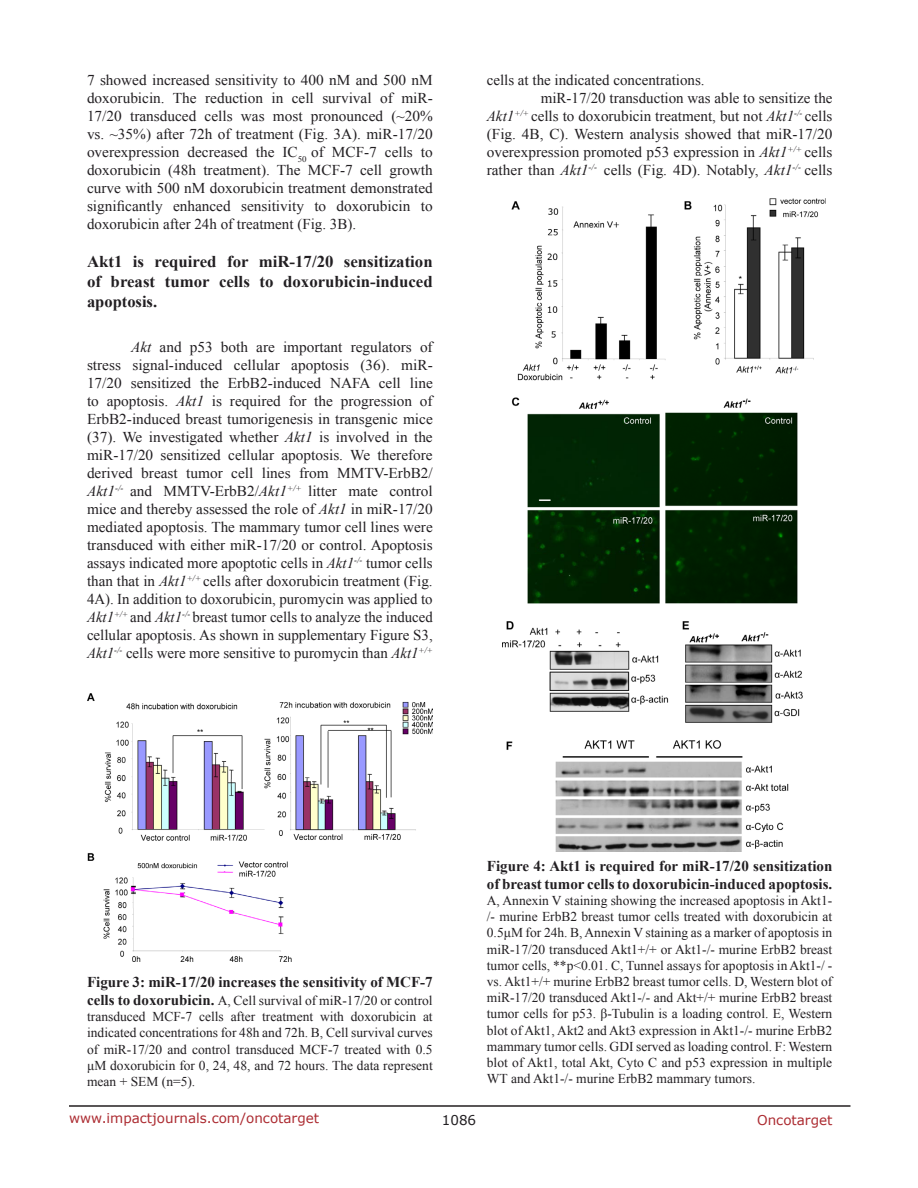
<style>
.page{position:relative;width:918px;height:1188px;background:#fff}
.page>*{position:absolute;margin:0;border:0;box-sizing:border-box;transform-origin:0 0}
.SubHeading{font:700 16.5px/19.8px "Times New Roman";color:#221f22;text-align:justify}
.BodyText{font:15px/18px "Times New Roman";color:#221f22;text-align:justify}
.FigureText{font:700 15px/18px "Times New Roman";color:#221f22}
.FigureText-2{font:13.5px/16.2px "Times New Roman";color:#221f22;text-align:justify}
.t1{font:13.5px "Verdana";color:#ac2b31}
.t2{font:13.5px "Verdana";color:#221f22}
.s1{font-style:italic}
.s2{font-weight:700;font-size:15px}
</style>
<div class="page">
<hr style="left:69px;top:1105px;width:781px;height:2px;background:#231f20">
<img style="left:502px;top:198px;width:324px;height:653px">
<img style="left:87px;top:694px;width:346px;height:268px">
<p class="BodyText" style="left:87px;top:71px;width:347px">7 showed increased sensitivity to 400 nM and 500 nM doxorubicin. The reduction in cell survival of miR-17/20 transduced cells was most pronounced (~20% vs. ~35%) after 72h of treatment (Fig. 3A). miR-17/20 overexpression decreased the IC<sub>50</sub> of MCF-7 cells to doxorubicin (48h treatment). The MCF-7 cell growth curve with 500 nM doxorubicin treatment demonstrated significantly enhanced sensitivity to doxorubicin to doxorubicin after 24h of treatment (Fig. 3B).</p>
<p class="SubHeading" style="left:87px;top:251px;width:347px">Akt1 is required for miR-17/20 sensitization of breast tumor cells to doxorubicin-induced apoptosis.</p>
<p class="BodyText" style="left:87px;top:338px;width:347px;text-indent:44px"><span class="s1">Akt</span> and p53 both are important regulators of stress signal-induced cellular apoptosis (36). miR-17/20 sensitized the ErbB2-induced NAFA cell line to apoptosis. <span class="s1">Akt1</span> is required for the progression of ErbB2-induced breast tumorigenesis in transgenic mice (37). We investigated whether <span class="s1">Akt1</span> is involved in the miR-17/20 sensitized cellular apoptosis. We therefore derived breast tumor cell lines from MMTV-ErbB2/ <span class="s1">Akt1</span><sup>-/-</sup> and MMTV-ErbB2/<span class="s1">Akt1</span><sup>+/+</sup> litter mate control mice and thereby assessed the role of <span class="s1">Akt1</span> in miR-17/20 mediated apoptosis. The mammary tumor cell lines were transduced with either miR-17/20 or control. Apoptosis assays indicated more apoptotic cells in <span class="s1">Akt1</span><sup>-/-</sup> tumor cells than that in <span class="s1">Akt1</span><sup>+/+</sup> cells after doxorubicin treatment (Fig.<br>4A). In addition to doxorubicin, puromycin was applied to <span class="s1">Akt1</span><sup>+/+</sup> and <span class="s1">Akt1</span><sup>-/-</sup> breast tumor cells to analyze the induced cellular apoptosis. As shown in supplementary Figure S3, <span class="s1">Akt1</span><sup>-/-</sup> cells were more sensitive to puromycin than <span class="s1">Akt1</span><sup>+/+</sup></p>
<p class="BodyText" style="left:487px;top:71px;width:219px">cells at the indicated concentrations.</p>
<p class="BodyText" style="left:487px;top:89px;width:347px;text-indent:54px">miR-17/20 transduction was able to sensitize the <span class="s1">Akt1</span><sup>+/+</sup> cells to doxorubicin treatment, but not <span class="s1">Akt1</span><sup>-/-</sup> cells (Fig. 4B, C). Western analysis showed that miR-17/20 overexpression promoted p53 expression in <span class="s1">Akt1</span><sup>+/+</sup> cells rather than <span class="s1">Akt1</span><sup>-/-</sup> cells (Fig. 4D). Notably, <span class="s1">Akt1</span><sup>-/-</sup> cells</p>
<p class="FigureText" style="left:87px;top:973px;width:347px">Figure 3: miR-17/20 increases the sensitivity of MCF-7</p>
<p class="FigureText-2" style="left:87px;top:992px;width:347px"><span class="s2">cells to doxorubicin.</span> A, Cell survival of miR-17/20 or control transduced MCF-7 cells after treatment with doxorubicin at indicated concentrations for 48h and 72h. B, Cell survival curves of miR-17/20 and control transduced MCF-7 treated with 0.5 μM doxorubicin for 0, 24, 48, and 72 hours. The data represent mean + SEM (n=5).</p>
<p class="FigureText" style="left:487px;top:856px;width:347px">Figure 4: Akt1 is required for miR-17/20 sensitization of breast tumor cells to doxorubicin-induced apoptosis.</p>
<p class="FigureText-2" style="left:487px;top:892px;width:347px">A, Annexin V staining showing the increased apoptosis in Akt1- /- murine ErbB2 breast tumor cells treated with doxorubicin at 0.5μM for 24h. B, Annexin V staining as a marker of apoptosis in miR-17/20 transduced Akt1+/+ or Akt1-/- murine ErbB2 breast tumor cells, **p&lt;0.01. C, Tunnel assays for apoptosis in Akt1-/ - vs. Akt1+/+ murine ErbB2 breast tumor cells. D, Western blot of miR-17/20 transduced Akt1-/- and Akt+/+ murine ErbB2 breast tumor cells for p53. β-Tubulin is a loading control. E, Western blot of Akt1, Akt2 and Akt3 expression in Akt1-/- murine ErbB2 mammary tumor cells. GDI served as loading control. F: Western blot of Akt1, total Akt, Cyto C and p53 expression in multiple WT and Akt1-/- murine ErbB2 mammary tumors.</p>
<p class="t1" style="left:69px;top:1109px;width:252px">www.impactjournals.com/oncotarget</p>
<p class="t2" style="left:442px;top:1111px;width:36px">1086</p>
<p class="t1" style="left:757px;top:1111px;width:77px">Oncotarget</p>
</div>
